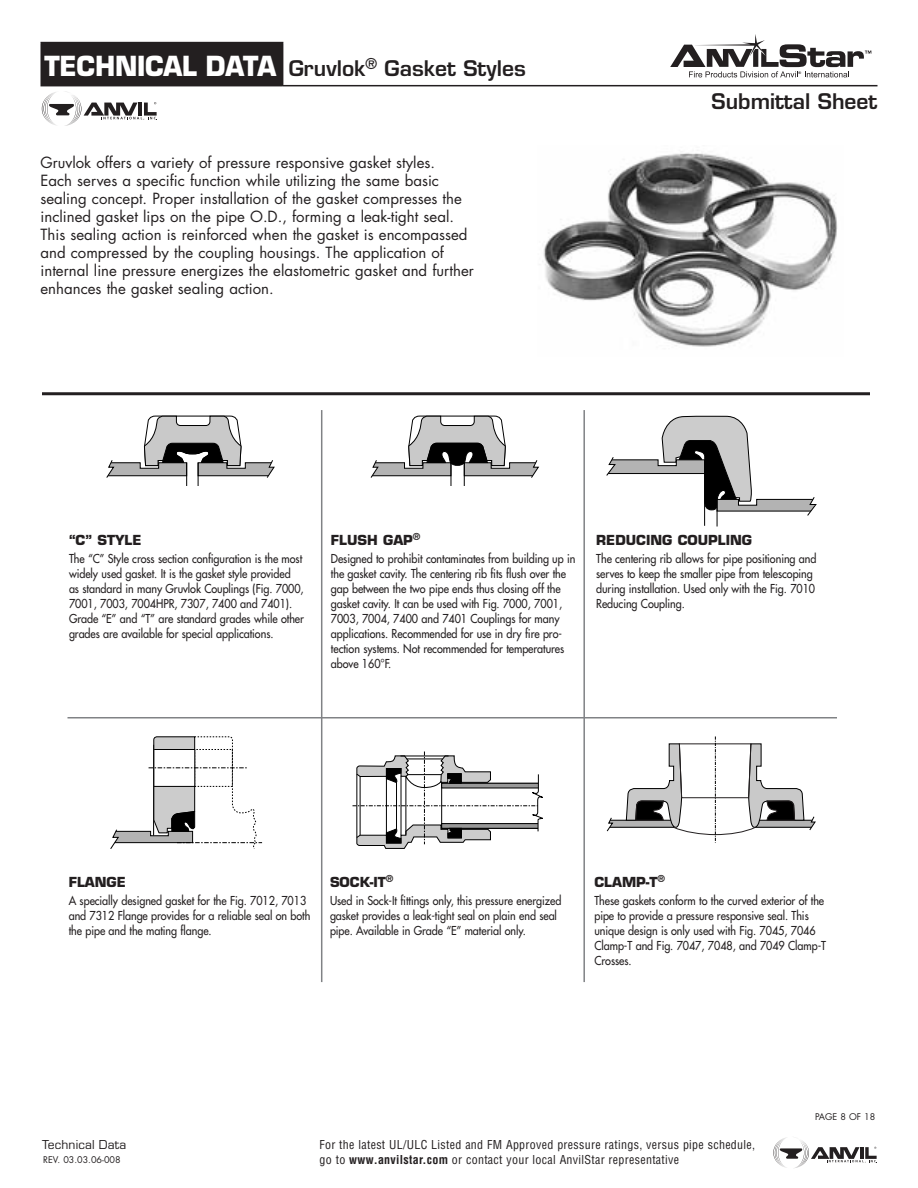
<style>
.page{position:relative;width:918px;height:1188px;background:#fff}
.page>*{position:absolute;margin:0;border:0;box-sizing:border-box;transform-origin:0 0}
.Section_Name{font:700 27px "Eurostile";letter-spacing:-.01em;color:#fff;scale:.95 1}
.Part_Name_Title{font:600 21px "Eurostile";color:#231f20}
.Body_Text{font:15px/18px "Futura";color:#231f20}
.t1{font:700 13.5px "Eurostile";color:#231f20}
.t2{font:12px/15px "Futura";letter-spacing:-.005em;color:#231f20;scale:.9 1}
.t3{font:condensed 12px/14.4px "Helvetica";letter-spacing:.025em;color:#231f20}
.t4{font:12px "Eurostile";letter-spacing:.01em;color:#231f20}
.t5{font:9px "Futura";color:#231f20}
.t6{font:700 3.6px "Arial";color:#231f20}
.s1{font-weight:700}
</style>
<div class="page">
<svg style="left:773px;top:1137px;width:104px;height:31px"></svg>
<svg style="left:670px;top:34px;width:201px;height:43px"></svg>
<svg style="left:42px;top:91px;width:115px;height:35px"></svg>
<img style="left:542px;top:153px;width:295px;height:194px">
<hr style="left:68px;top:717px;width:769px;height:1px;background:#808285">
<hr style="left:321px;top:410px;width:1px;height:572px;background:#808285">
<hr style="left:583px;top:410px;width:2px;height:572px;background:#808285">
<svg style="left:106px;top:416px;width:169px;height:70px"></svg>
<div style="left:607px;top:820px;width:67px;height:7px;background:#b3b3b3"></div>
<div style="left:607px;top:820px;width:67px;height:7px;border:1px solid #000"></div>
<svg style="left:606px;top:817px;width:7px;height:15px"></svg>
<svg style="left:626px;top:736px;width:190px;height:107px"></svg>
<svg style="left:370px;top:416px;width:169px;height:70px"></svg>
<svg style="left:606px;top:416px;width:211px;height:110px"></svg>
<svg style="left:353px;top:752px;width:190px;height:97px"></svg>
<hr style="left:42px;top:392px;width:828px;height:3px;background:#231f20">
<svg style="left:110px;top:736px;width:152px;height:113px"></svg>
<hr style="left:153px;top:745px;width:1px;height:91px;background:#000">
<div style="left:41px;top:43px;width:242px;height:43px;background:#231f20"></div>
<hr style="left:283px;top:85px;width:595px;height:1px;background:#231f20">
<hr style="left:40px;top:42px;width:243px;height:1px;background:#231f20">
<hr style="left:40px;top:43px;width:2px;height:42px;background:#231f20">
<hr style="left:40px;top:85px;width:243px;height:1px;background:#231f20">
<p class="Section_Name" style="left:44px;top:49px;width:246px">TECHNICAL DATA</p>
<p class="Part_Name_Title" style="left:289px;top:55px;width:239px">Gruvlok<sup>®</sup> Gasket Styles</p>
<p class="Body_Text" style="left:40px;top:153px;width:435px">Gruvlok offers a variety of pressure responsive gasket styles.<br>Each serves a specific function while utilizing the same basic sealing concept. Proper installation of the gasket compresses the inclined gasket lips on the pipe O.D., forming a leak-tight seal.<br>This sealing action is reinforced when the gasket is encompassed and compressed by the coupling housings. The application of internal line pressure energizes the elastometric gasket and further enhances the gasket sealing action.</p>
<p class="t6" style="left:799px;top:70px;width:4px">®</p>
<h2 class="Part_Name_Title" style="left:712px;top:88px;width:167px">Submittal Sheet</h2>
<p class="t1" style="left:69px;top:532px;width:74px">“C” STYLE</p>
<p class="t2" style="left:69px;top:551px;width:263px">The “C” Style cross section configuration is the most widely used gasket. It is the gasket style provided<br>as standard in many Gruvlok Couplings (Fig. 7000, 7001, 7003, 7004HPR, 7307, 7400 and 7401).<br>Grade “E” and “T” are standard grades while other grades are available for special applications.</p>
<p class="t1" style="left:331px;top:532px;width:91px">FLUSH GAP<sup>®</sup></p>
<p class="t2" style="left:331px;top:551px;width:273px">Designed to prohibit contaminates from building up in the gasket cavity. The centering rib fits flush over the gap between the two pipe ends thus closing off the gasket cavity. It can be used with Fig. 7000, 7001, 7003, 7004, 7400 and 7401 Couplings for many applications. Recommended for use in dry fire pro&shy;tection systems. Not recommended for temperatures above 160°F.</p>
<p class="t1" style="left:596px;top:532px;width:157px">REDUCING COUPLING</p>
<p class="t2" style="left:596px;top:551px;width:246px">The centering rib allows for pipe positioning and serves to keep the smaller pipe from telescoping during installation. Used only with the Fig. 7010<br>Reducing Coupling.</p>
<p class="t1" style="left:69px;top:873px;width:59px">FLANGE</p>
<p class="t2" style="left:69px;top:893px;width:270px">A specially designed gasket for the Fig. 7012, 7013 and 7312 Flange provides for a reliable seal on both the pipe and the mating flange.</p>
<p class="t1" style="left:330px;top:873px;width:65px">SOCK-IT<sup>®</sup></p>
<p class="t2" style="left:330px;top:893px;width:259px">Used in Sock-It fittings only, this pressure energized gasket provides a leak-tight seal on plain end seal pipe. Available in Grade “E” material only.</p>
<p class="t1" style="left:594px;top:873px;width:72px">CLAMP-T<sup>®</sup></p>
<p class="t2" style="left:594px;top:893px;width:259px">These gaskets conform to the curved exterior of the pipe to provide a pressure responsive seal. This unique design is only used with Fig. 7045, 7046<br>Clamp-T and Fig. 7047, 7048, and 7049 Clamp-T Crosses.</p>
<p class="t5" style="left:815px;top:1111px;width:62px">Page 8 of 1 8</p>
<p class="t4" style="left:42px;top:1138px;width:86px">Technical Data</p>
<p class="t5" style="left:43px;top:1153px;width:73px">Rev. 03.03.06-00</p>
<p class="t3" style="left:320px;top:1138px;width:437px">For the latest UL/ULC Listed and FM Approved pressure ratings, versus pipe schedule, go to <span class="s1">www.anvilstar.com</span> or contact your local AnvilStar representative</p>
</div>
